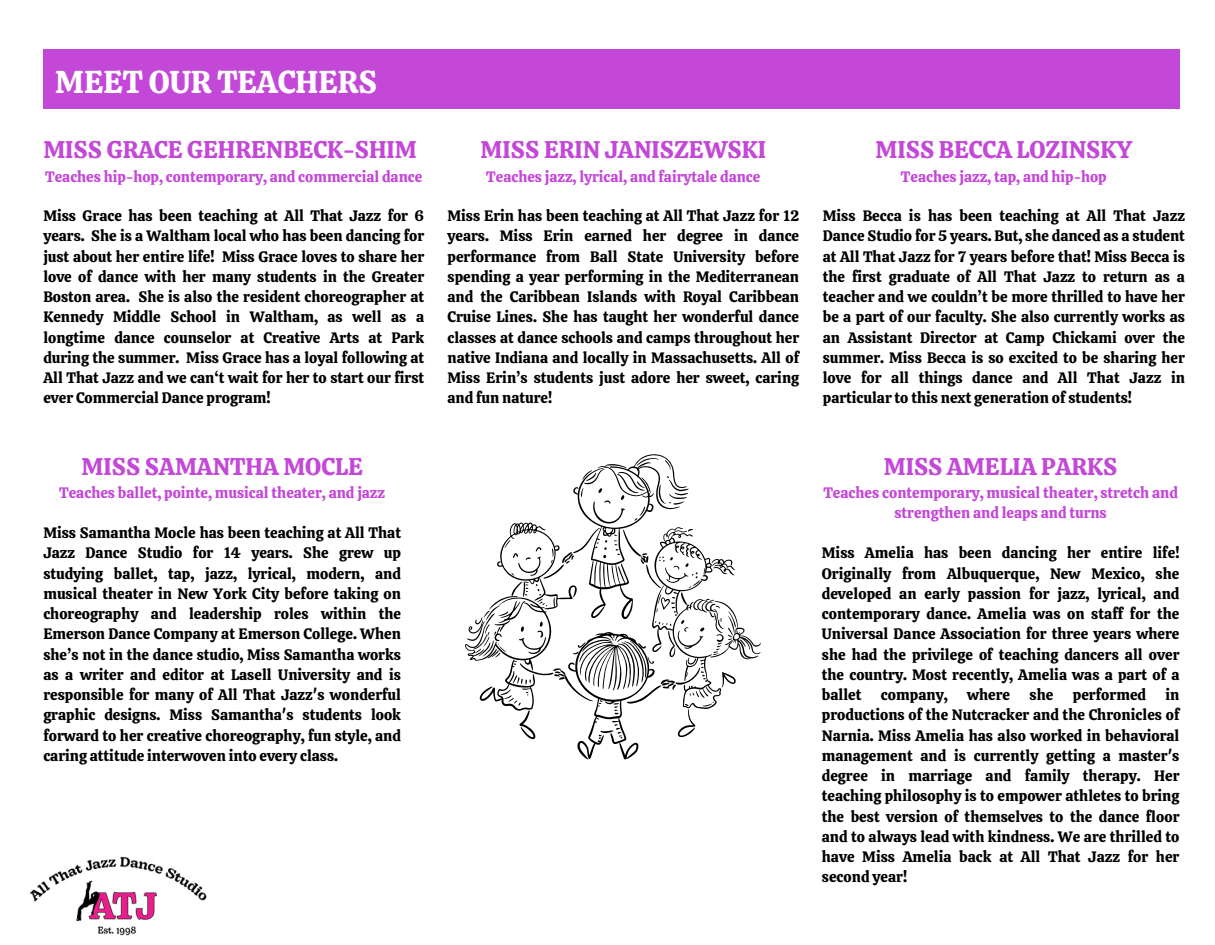
<style>
.page{position:relative;width:1215px;height:945px;background:#fff}
.page>*{position:absolute;margin:0;border:0;box-sizing:border-box;transform-origin:0 0}
.t1{font:31.5px "Calistoga";color:#fff}
.t2{font:24px "Calistoga";color:#c448d8}
.t3{font:15px/20.2px "Calistoga";color:#000;text-align:justify}
.t4{font:15px/20.2px "Calistoga";color:#c448d8;text-align:center}
</style>
<div class="page">
<div style="left:43px;top:49px;width:1137px;height:60px;background:#c448d8"></div>
<img style="left:30px;top:856px;width:177px;height:80px">
<svg style="left:465px;top:454px;width:296px;height:306px"></svg>
<h1 class="t1" style="left:55px;top:55px;width:323px">MEET OUR TEACHERS</h1>
<h2 class="t2" style="left:43px;top:129px;width:375px">MISS GRACE GEHRENBECK-SHIM</h2>
<p class="t4" style="left:45px;top:165px;width:379px">Teaches hip-hop, contemporary, and commercial dance</p>
<p class="t3" style="left:43px;top:205px;width:382px">Miss Grace has been teaching at All That Jazz for 6 years. She is a Waltham local who has been dancing for just about her entire life! Miss Grace loves to share her love of dance with her many students in the Greater Boston area. She is also the resident choreographer at Kennedy Middle School in Waltham, as well as a longtime dance counselor at Creative Arts at Park during the summer. Miss Grace has a loyal following at All That Jazz and we can‘t wait for her to start our first ever Commercial Dance program!</p>
<h2 class="t2" style="left:82px;top:446px;width:283px">MISS SAMANTHA MOCLE</h2>
<p class="t4" style="left:59px;top:481px;width:328px">Teaches ballet, pointe, musical theater, and jazz</p>
<p class="t3" style="left:43px;top:522px;width:359px">Miss Samantha Mocle has been teaching at All That Jazz Dance Studio for 14 years. She grew up studying ballet, tap, jazz, lyrical, modern, and musical theater in New York City before taking on choreography and leadership roles within the Emerson Dance Company at Emerson College. When she’s not in the dance studio, Miss Samantha works as a writer and editor at Lasell University and is responsible for many of All That Jazz's wonderful graphic designs. Miss Samantha's students look forward to her creative choreography, fun style, and caring attitude interwoven into every class.</p>
<h2 class="t2" style="left:481px;top:129px;width:287px">MISS ERIN JANISZEWSKI</h2>
<p class="t4" style="left:486px;top:165px;width:276px">Teaches jazz, lyrical, and fairytale dance</p>
<p class="t3" style="left:448px;top:205px;width:353px">Miss Erin has been teaching at All That Jazz for 12 years. Miss Erin earned her degree in dance performance from Ball State University before spending a year performing in the Mediterranean and the Caribbean Islands with Royal Caribbean Cruise Lines. She has taught her wonderful dance classes at dance schools and camps throughout her native Indiana and locally in Massachusetts. All of Miss Erin’s students just adore her sweet, caring and fun nature!</p>
<h2 class="t2" style="left:875px;top:129px;width:258px">MISS BECCA LOZINSKY</h2>
<p class="t4" style="left:901px;top:165px;width:207px">Teaches jazz, tap, and hip-hop</p>
<p class="t3" style="left:823px;top:205px;width:364px">Miss Becca is has been teaching at All That Jazz Dance Studio for 5 years. But, she danced as a student at All That Jazz for 7 years before that! Miss Becca is the first graduate of All That Jazz to return as a teacher and we couldn’t be more thrilled to have her be a part of our faculty. She also currently works as an Assistant Director at Camp Chickami over the summer. Miss Becca is so excited to be sharing her love for all things dance and All That Jazz in particular to this next generation of students!</p>
<h2 class="t2" style="left:884px;top:446px;width:235px">MISS AMELIA PARKS</h2>
<p class="t4" style="left:823px;top:481px;width:356px">Teaches contemporary, musical theater, stretch and strengthen and leaps and turns</p>
<p class="t3" style="left:822px;top:542px;width:359px">Miss Amelia has been dancing her entire life!<br>Originally from Albuquerque, New Mexico, she developed an early passion for jazz, lyrical, and contemporary dance. Amelia was on staff for the Universal Dance Association for thre e years where she had the privilege of teaching dancers all over the country. Most recently, Amelia was a part of a ballet</p>
<p class="t3" style="left:881px;top:684px;width:68px">company,</p>
<p class="t3" style="left:967px;top:684px;width:45px">where</p>
<p class="t3" style="left:1030px;top:684px;width:25px">she</p>
<p class="t3" style="left:1073px;top:684px;width:75px">performed</p>
<p class="t3" style="left:822px;top:684px;width:359px;text-indent:344px">in productions of the Nutcracker and the Chronicles of Narnia. Miss Amelia has also worked in behavioral management and is currently getting a master's degree in marriage and family therapy. Her teaching philosophy is to empower athletes to bring the best version of themselves to the dance floor and to always lead with kindness. We are thrilled to have Miss Amelia back at All That Jazz for her second year!</p>
</div>
